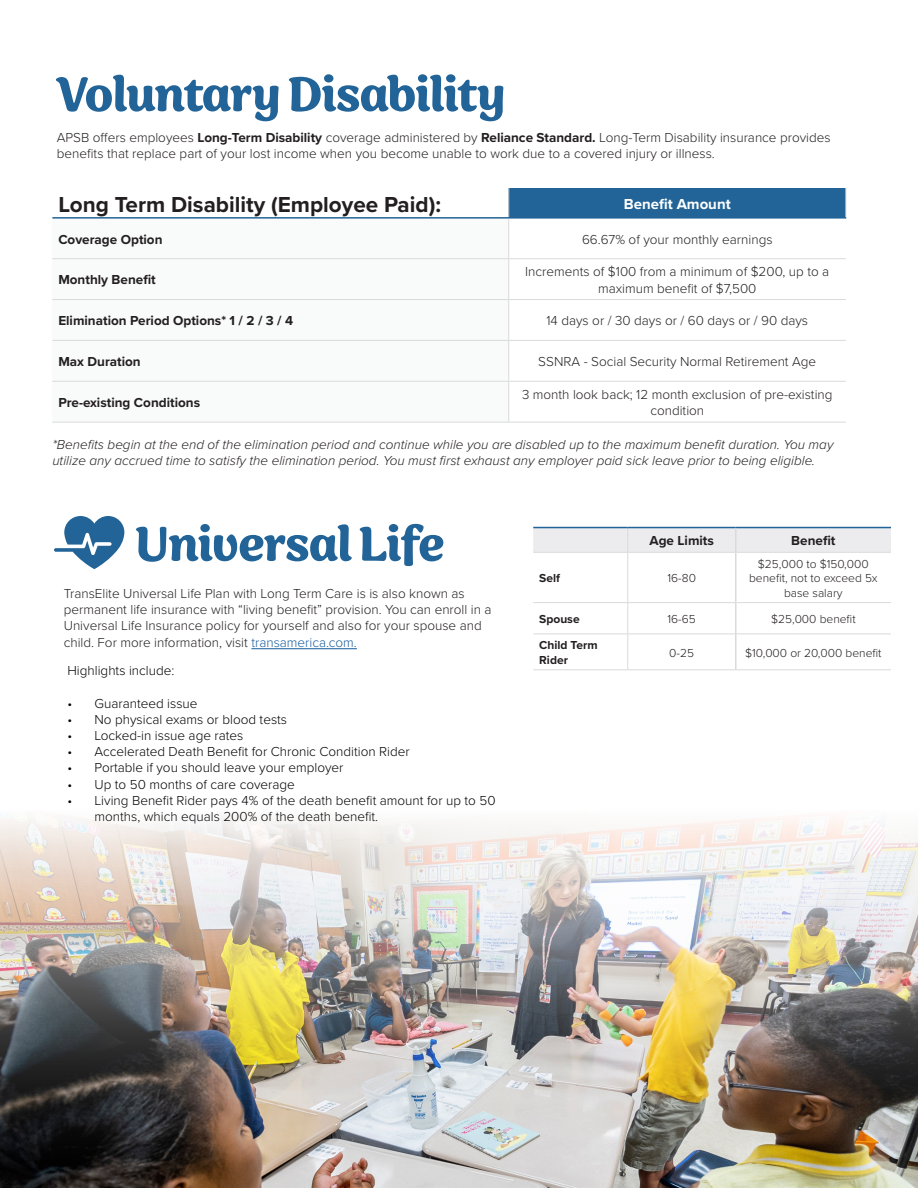
<style>
.page{position:relative;width:918px;height:1188px;background:#fff}
.page>*{position:absolute;margin:0;border:0;box-sizing:border-box;transform-origin:0 0}
.t1{font:600 55.5px "Sirenia";letter-spacing:-.02em;color:#226497}
.t2{font:700 22.5px "Proxima Nova";color:#231f20}
.t3{font:700 15px "Proxima Nova";color:#fff}
.t4{font:300 13.5px/16.2px "Proxima Nova";color:#231f20}
.t5{font:300 13.5px/16.2px "Proxima Nova";color:#000}
.t6{font:italic 300 13.5px/16.2px "Proxima Nova";color:#231f20}
.t7{font:700 13.5px "Proxima Nova";color:#231f20}
.t8{font:300 12px/14.4px "Proxima Nova";color:#231f20;text-align:center}
.t9{font:700 12px/14.4px "Proxima Nova";color:#231f20}
.s1{font-weight:700}
.s2{color:#175d9e}
</style>
<div class="page">
<div style="left:509px;top:188px;width:337px;height:30px;background:#226497"></div>
<svg style="left:52px;top:259px;width:456px;height:163px"></svg>
<hr style="left:508px;top:219px;width:1px;height:39px;background:#dadadc">
<hr style="left:52px;top:258px;width:457px;height:1px;background:#dadadc">
<hr style="left:509px;top:258px;width:337px;height:1px;background:#dadadc">
<hr style="left:508px;top:259px;width:1px;height:40px;background:#dadadc">
<hr style="left:52px;top:299px;width:457px;height:1px;background:#dadadc">
<hr style="left:509px;top:299px;width:337px;height:1px;background:#dadadc">
<hr style="left:508px;top:300px;width:1px;height:40px;background:#dadadc">
<hr style="left:52px;top:340px;width:457px;height:1px;background:#dadadc">
<hr style="left:509px;top:340px;width:337px;height:1px;background:#dadadc">
<hr style="left:508px;top:341px;width:1px;height:40px;background:#dadadc">
<hr style="left:52px;top:381px;width:457px;height:1px;background:#dadadc">
<hr style="left:509px;top:381px;width:337px;height:1px;background:#dadadc">
<hr style="left:508px;top:382px;width:1px;height:40px;background:#dadadc">
<hr style="left:52px;top:422px;width:457px;height:1px;background:#dadadc">
<hr style="left:509px;top:422px;width:337px;height:1px;background:#dadadc">
<hr style="left:52px;top:217px;width:457px;height:2px;background:#226497">
<svg style="left:508px;top:188px;width:1px;height:29px"></svg>
<svg style="left:845px;top:188px;width:1px;height:29px"></svg>
<hr style="left:509px;top:217px;width:337px;height:2px;background:#226497">
<hr style="left:251px;top:648px;width:106px;height:1px;background:#175d9e">
<svg style="left:54px;top:516px;width:70px;height:53px"></svg>
<hr style="left:533px;top:527px;width:95px;height:1px;background:#226497">
<hr style="left:628px;top:527px;width:108px;height:1px;background:#226497">
<hr style="left:736px;top:527px;width:155px;height:1px;background:#226497">
<svg style="left:533px;top:528px;width:358px;height:142px"></svg>
<hr style="left:735px;top:552px;width:1px;height:51px;background:#dadadc">
<hr style="left:735px;top:603px;width:1px;height:31px;background:#dadadc">
<hr style="left:735px;top:634px;width:1px;height:35px;background:#dadadc">
<img style="left:0;top:818px;width:918px;height:370px">
<p class="t1" style="left:56px;top:62px;width:452px">Voluntary Disability</p>
<p class="t4" style="left:57px;top:129px;width:775px">APSB offers employees <span class="s1">Long-Term Disability</span> coverage administered by <span class="s1">Reliance Standard.</span> Long-Term Disability insurance provides benefits that replace part of your lost income when you become unable to work due to a covered injury or illness.</p>
<p class="t2" style="left:58px;top:188px;width:384px">Long Term Disability (Employee Paid):</p>
<p class="t3" style="left:624px;top:193px;width:108px">Benefit Amount</p>
<p class="t7" style="left:58px;top:229px;width:106px">Coverage Option</p>
<p class="t4" style="left:582px;top:230px;width:192px">66.67% of your monthly earnings</p>
<p class="t7" style="left:58px;top:270px;width:99px">Monthly Benefit</p>
<p class="t4" style="left:525px;top:263px;width:306px;text-align:center">Increments of $100 from a minimum of $200, up to a maximum benefit of $7,500</p>
<p class="t7" style="left:58px;top:311px;width:236px">Elimination Period Options* 1 / 2 / 3 / 4</p>
<p class="t4" style="left:546px;top:312px;width:263px">14 days or / 30 days or / 60 days or / 90 days</p>
<p class="t7" style="left:58px;top:352px;width:84px">Max Duration</p>
<p class="t4" style="left:538px;top:353px;width:279px">SSNRA - Social Security Normal Retirement Age</p>
<p class="t7" style="left:58px;top:392px;width:143px">Pre-existing Conditions</p>
<p class="t4" style="left:522px;top:386px;width:312px;text-align:center">3 month look back; 12 month exclusion of pre-existing condition</p>
<p class="t6" style="left:52px;top:436px;width:783px">*Benefits begin at the end of the elimination period and continue while you are disabled up to the maximum benefit duration. You may utilize any accrued time to satisfy the elimination period. You must first exhaust any employer paid sick leave prior to being eligible.</p>
<p class="t1" style="left:135px;top:512px;width:311px">Universal Life</p>
<p class="t4" style="left:64px;top:585px;width:429px">TransElite Universal Life Plan with Long Term Care is is also known as permanent life insurance with “living benefit” provision. You can enroll in a Universal Life Insurance policy for yourself and also for your spouse and child. For more information, visit <span class="s2">transamerica.com.</span></p>
<p class="t5" style="left:68px;top:662px;width:108px">Highlights include:</p>
<p class="t5" style="left:68px;top:694px;width:131px">• Guaranteed issue</p>
<p class="t5" style="left:68px;top:710px;width:221px">• No physical exams or blood tests</p>
<p class="t5" style="left:68px;top:727px;width:177px">• Locked-in issue age rates</p>
<p class="t5" style="left:68px;top:743px;width:344px">• Accelerated Death Benefit for Chronic Condition Rider</p>
<p class="t5" style="left:68px;top:759px;width:278px">• Portable if you should leave your employer</p>
<p class="t5" style="left:68px;top:775px;width:229px">• Up to 50 months of care coverage</p>
<p class="t5" style="left:94px;top:791px;width:403px;text-indent:-27px">• Living Benefit Rider pays 4% of the death benefit amount for up to 50 months, which equals 200% of the death benefit.</p>
<p class="t7" style="left:650px;top:531px;width:66px">Age Limits</p>
<p class="t7" style="left:791px;top:531px;width:46px">Benefit</p>
<p class="t9" style="left:539px;top:571px;width:22px">Self</p>
<p class="t8" style="left:668px;top:570px;width:30px">16-80</p>
<p class="t8" style="left:749px;top:556px;width:130px">$25,000 to $150,000 benefit, not to exceed 5x base salary</p>
<p class="t9" style="left:539px;top:612px;width:42px">Spouse</p>
<p class="t8" style="left:668px;top:611px;width:30px">16-65</p>
<p class="t8" style="left:771px;top:611px;width:86px">$25,000 benefit</p>
<p class="t9" style="left:539px;top:638px;width:60px">Child Term<br>Rider</p>
<p class="t8" style="left:669px;top:645px;width:26px">0-25</p>
<p class="t8" style="left:745px;top:645px;width:138px">$10,000 or 20,000 benefit</p>
</div>
